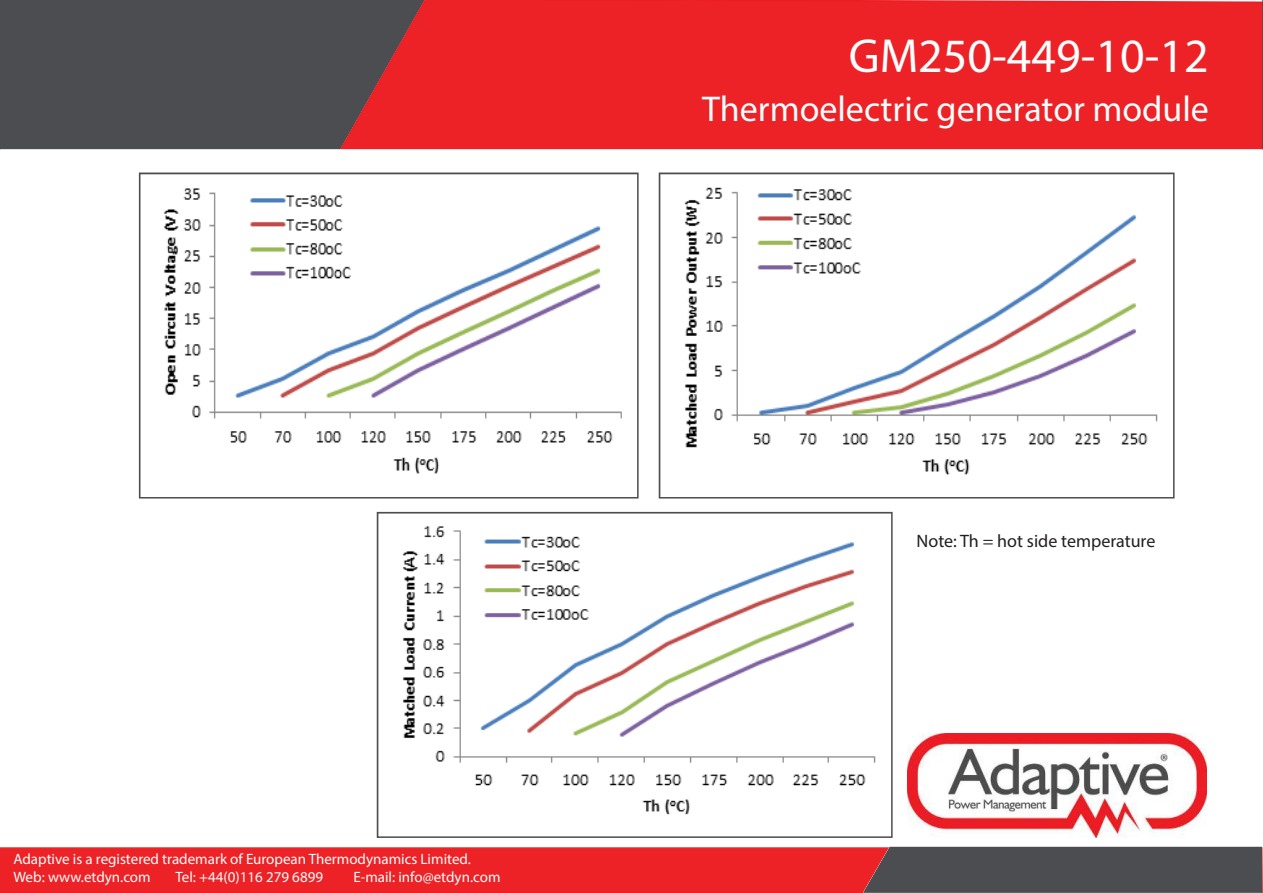
<style>
.page{position:relative;width:1263px;height:893px;background:#fff}
.page>*{position:absolute;margin:0;border:0;box-sizing:border-box;transform-origin:0 0}
.t1{font:48px "Myriad Pro";color:#fdfefe}
.t2{font:36px "Myriad Pro";color:#fdfefe}
.t3{font:18px "Myriad Pro";color:#221f1f}
.t4{font:15px/18px "Myriad Pro";color:#fdfefe}
</style>
<div class="page">
<img style="left:908px;top:733px;width:299px;height:105px">
<svg style="left:0;top:846px;width:1263px;height:47px;background:#bd3438"></svg>
<img style="left:163px;top:188px;width:459px;height:286px">
<div style="left:139px;top:173px;width:500px;height:325px;border:2px solid #4d4d4f"></div>
<img style="left:684px;top:187px;width:474px;height:288px">
<div style="left:659px;top:173px;width:515px;height:325px;border:2px solid #4d4d4f"></div>
<img style="left:402px;top:526px;width:474px;height:289px">
<div style="left:377px;top:512px;width:516px;height:326px;border:2px solid #4d4d4f"></div>
<div style="left:0;top:0;width:336px;height:150px;background:#4c4d50"></div>
<svg style="left:336px;top:0;width:837px;height:150px;background:#e1262a"></svg>
<div style="left:1173px;top:0;width:90px;height:150px;background:#ed2226"></div>
<p class="t4" style="left:13px;top:851px;width:459px">Adaptive is a registered trademark of European Thermodynamics Limited.<br>Web: www.etdyn.com</p>
<p class="t4" style="left:175px;top:869px;width:149px">Tel: +44(0)116 279 6899</p>
<p class="t4" style="left:353px;top:869px;width:149px">E-mail: info@etdyn.com</p>
<h1 class="t1" style="left:849px;top:38px;width:362px">GM250-449-10-12</h1>
<h2 class="t2" style="left:702px;top:95px;width:508px">Thermoelectric generator module</h2>
<p class="t3" style="left:917px;top:534px;width:240px">Note: Th = hot side temperature</p>
</div>
